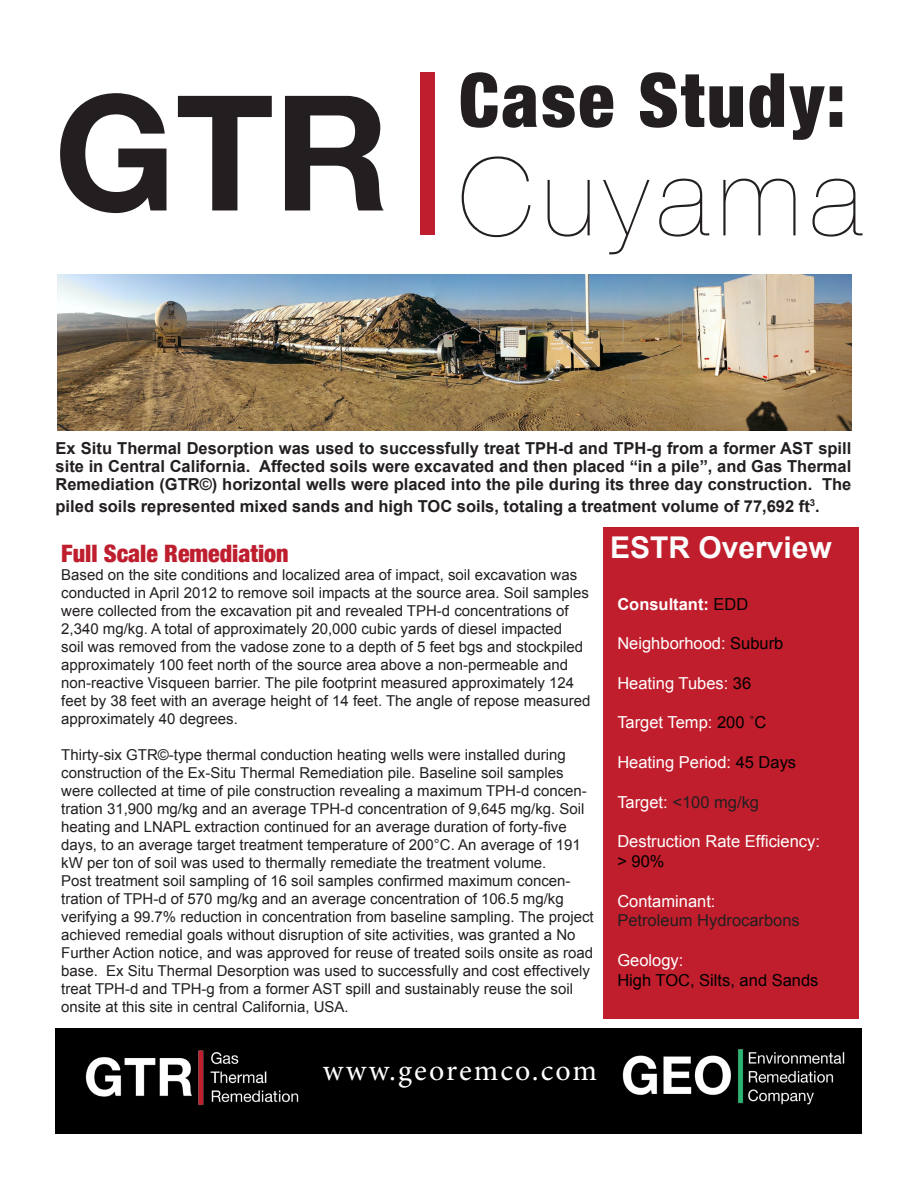
<style>
.page{position:relative;width:918px;height:1188px;background:#fff}
.page>*{position:absolute;margin:0;border:0;box-sizing:border-box;transform-origin:0 0}
.t1{font:700 160.5px "Helvetica Neue";color:#231f20}
.t2{font:200 108px "Helvetica Neue";letter-spacing:.08em;color:#231f20}
.t3{font:900 condensed 75px "Helvetica Neue";letter-spacing:.03em;color:#231f20}
.t4{font:30px "Minion Pro";letter-spacing:.07em;color:#fff}
.t5{font:700 30px "Arial";color:#fcfcfc}
.t6{font:900 condensed 24px "Helvetica Neue";color:#be1e2d}
.t7{font:700 16.5px/18px "Arial";color:#231f20;text-align:justify}
.t8{font:16.5px "Arial";color:#fff}
.t9{font:16.5px "Arial";color:#231f20}
.t10{font:16.5px "Arial";color:#000}
.t11{font:700 16.5px "Arial";color:#fff}
.t12{font:15px/18px "Arial";color:#231f20}
.s1{font-weight:400;color:#040503}
.s2{color:#000}
.s3{color:#fff}
</style>
<div class="page">
<div style="left:604px;top:527px;width:255px;height:492px;background:#c11e2d"></div>
<div style="left:55px;top:1028px;width:807px;height:105px;background:#000"></div>
<img style="left:622px;top:1049px;width:222px;height:55px">
<img style="left:85px;top:1050px;width:214px;height:55px">
<div style="left:420px;top:73px;width:15px;height:162px;background:#be1e2d"></div>
<img style="left:57px;top:275px;width:794px;height:156px">
<p class="t1" style="left:54px;top:54px;width:337px">GTR</p>
<p class="t3" style="left:459px;top:54px;width:388px">Case Study:</p>
<p class="t2" style="left:459px;top:135px;width:405px">Cuyama</p>
<p class="t7" style="left:56px;top:440px;width:797px">Ex Situ Thermal Desorption was used to successfully treat TPH-d and TPH-g from a former AST spill site in Central California. Affected soils were excavated and then placed “in a pile”, and Gas Thermal Remediation (GTR©) horizontal wells were placed into the pile during its three day construction. The</p>
<p class="t7" style="left:56px;top:497px;width:766px">piled soils represented mixed sands and high TOC soils, totaling a treatment volume of 77,692 ft<sup>3</sup>.</p>
<p class="t5" style="left:610px;top:527px;width:223px">ESTR Overview</p>
<p class="t11" style="left:617px;top:592px;width:133px">Consultant: <span class="s1">EDD</span></p>
<p class="t8" style="left:617px;top:632px;width:168px">Neighborhood: <span class="s2">Suburb</span></p>
<p class="t8" style="left:617px;top:672px;width:135px">Heating Tubes: <span class="s2">36</span></p>
<p class="t8" style="left:617px;top:711px;width:151px">Target Temp: <span class="s2">200 ˚C</span></p>
<p class="t8" style="left:617px;top:751px;width:180px">Heating Period: <span class="s2">45 Days</span></p>
<p class="t9" style="left:617px;top:790px;width:143px"><span class="s3">Target:</span> &lt;100 mg/kg</p>
<p class="t8" style="left:617px;top:830px;width:204px">Destruction Rate Efficiency:</p>
<p class="t10" style="left:617px;top:850px;width:49px">&gt; 90%</p>
<p class="t8" style="left:617px;top:889px;width:100px">Contaminant:</p>
<p class="t9" style="left:617px;top:909px;width:184px">Petroleum Hydrocarbons</p>
<p class="t8" style="left:617px;top:949px;width:68px">Geology:</p>
<p class="t10" style="left:617px;top:969px;width:203px">High TOC, Silts, and Sands</p>
<p class="t6" style="left:61px;top:538px;width:229px">Full Scale Remediation</p>
<p class="t12" style="left:61px;top:565px;width:531px">Based on the site conditions and localized area of impact, soil excavation was conducted in April 2012 to remove soil impacts at the source area. Soil samples were collected from the excavation pit and revealed TPH-d concentrations of 2,340 mg/kg. A total of approximately 20,000 cubic yards of diesel impacted<br>soil was removed from the vadose zone to a depth of 5 feet bgs and stockpiled approximately 100 feet north of the source area above a non-permeable and non-reactive Visqueen barrier. The pile footprint measured approximately 124 feet by 38 feet with an average height of 14 feet. The angle of repose measured approximately 40 degrees.</p>
<p class="t12" style="left:61px;top:745px;width:527px">Thirty-six GTR©-type thermal conduction heating wells were installed during construction of the Ex-Situ Thermal Remediation pile. Baseline soil samples were collected at time of pile construction revealing a maximum TPH-d concen&shy;tration 31,900 mg/kg and an average TPH-d concentration of 9,645 mg/kg. Soil heating and LNAPL extraction continued for an average duration of forty-five days, to an average target treatment temperature of 200°C. An average of 191 kW per ton of soil was used to thermally remediate the treatment volume.</p>
<p class="t12" style="left:61px;top:871px;width:534px">Post treatment soil sampling of 16 soil samples confirmed maximum concen&shy;tration of TPH-d of 570 mg/kg and an average concentration of 106.5 mg/kg verifying a 99.7% reduction in concentration from baseline sampling. The project achieved remedial goals without disruption of site activities, was granted a No Further Action notice, and was approved for reuse of treated soils onsite as road base. Ex Situ Thermal Desorption was used to successfully and cost effectively treat TPH-d and TPH-g from a former AST spill and sustainably reuse the soil onsite at this site in central California, USA.</p>
<p class="t4" style="left:323px;top:1051px;width:276px">www.georemco.com</p>
</div>
